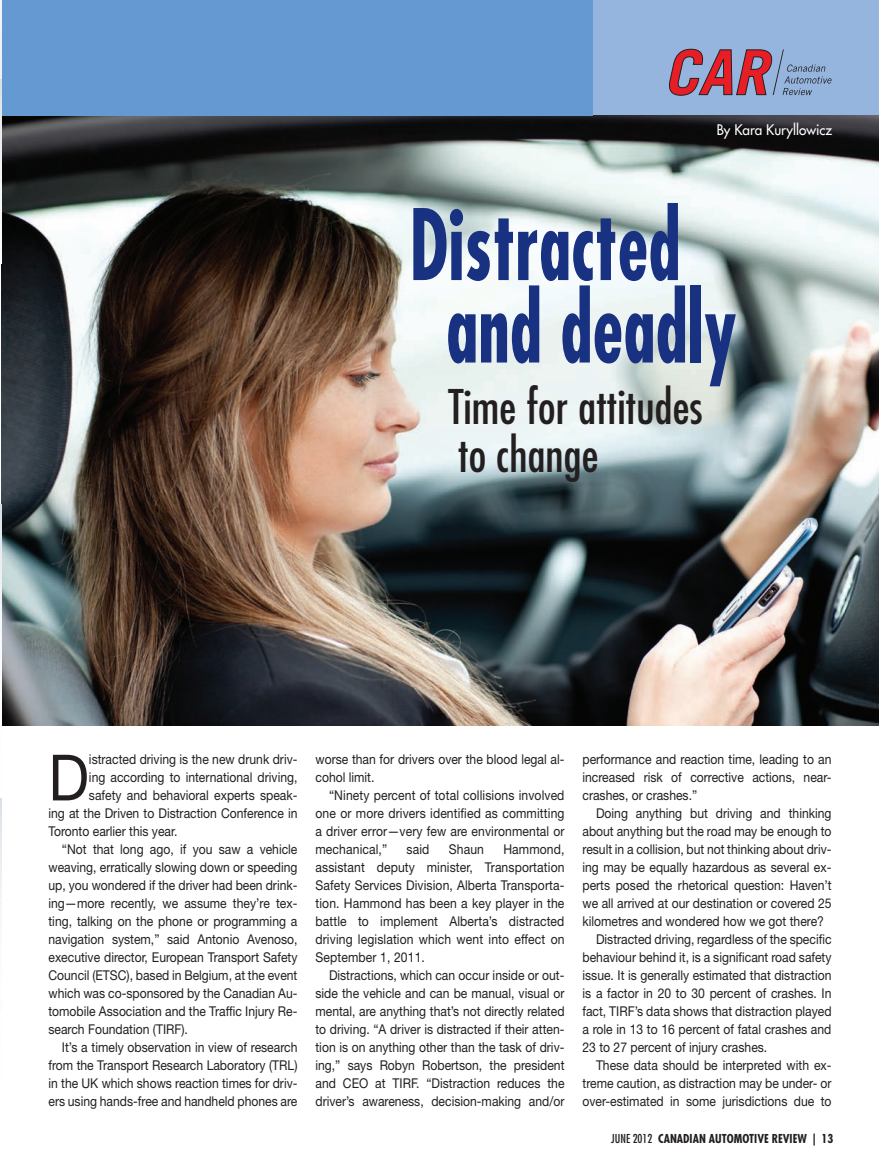
<style>
.page{position:relative;width:879px;height:1176px;background:#fff}
.page>*{position:absolute;margin:0;border:0;box-sizing:border-box;transform-origin:0 0}
.t1{font:700 condensed 95.55px/82.5px "Futura";letter-spacing:.005em;color:#183181;text-align:center;scale:.77 1}
.t2{font:63.9px "Helvetica Neue LT Std";color:#231f20;scale:.9 1}
.t3{font:condensed 46.5px/48px "Futura";letter-spacing:.005em;color:#231f20}
.t4{font:14.25px "Futura";color:#fff;scale:.95 1}
.t5{font:13.5px/18px "Helvetica Neue LT Std";color:#231f20;text-align:justify;scale:.9 1}
.t6{font:700 condensed 12px "Futura";color:#231f20}
.s1{font-weight:400}
</style>
<div class="page">
<div style="left:591px;top:0;width:288px;height:116px;background:#95b5de"></div>
<svg style="left:669px;top:48px;width:163px;height:48px"></svg>
<img style="left:1px;top:116px;width:878px;height:609px">
<div style="left:0;top:0;width:593px;height:116px;background:#6599d1"></div>
<img style="left:0;top:505px;width:1px;height:413px">
<img style="left:0;top:2px;width:1px;height:200px">
<p class="t4" style="left:717px;top:121px;width:123px">By Kara Kuryllowicz</p>
<h1 class="t1" style="left:409px;top:204px;width:427px">DISTRACTED<br>AND DEADLY</h1>
<h3 class="t3" style="left:449px;top:383px;width:255px">Time for attitudes to change</h3>
<h2 class="t2" style="left:48px;top:740px;width:46px">D</h2>
<p class="t5" style="left:89px;top:750px;width:233px">istracted driving is the new drunk driv-</p>
<p class="t5" style="left:89px;top:768px;width:233px">ing according to international driving,</p>
<p class="t5" style="left:89px;top:786px;width:233px">safety and behavioral experts speak-</p>
<p class="t5" style="left:48px;top:804px;width:278px">ing at the Driven to Distraction Conference in</p>
<p class="t5" style="left:48px;top:822px;width:145px">Toronto earlier this year.</p>
<p class="t5" style="left:62px;top:840px;width:263px">“Not that long ago, if you saw a vehicle</p>
<p class="t5" style="left:48px;top:858px;width:278px">weaving, erratically slowing down or speeding</p>
<p class="t5" style="left:48px;top:876px;width:278px">up, you wondered if the driver had been drink-</p>
<p class="t5" style="left:48px;top:894px;width:278px">ing—more recently, we assume they’re tex-</p>
<p class="t5" style="left:48px;top:912px;width:278px">ting, talking on the phone or programming a</p>
<p class="t5" style="left:48px;top:930px;width:278px">navigation system,” said Antonio Avenoso,</p>
<p class="t5" style="left:48px;top:948px;width:278px">executive director, European Transport Safety</p>
<p class="t5" style="left:48px;top:966px;width:278px">Council (ETSC), based in Belgium, at the event</p>
<p class="t5" style="left:48px;top:984px;width:278px">which was co-sponsored by the Canadian Au-</p>
<p class="t5" style="left:48px;top:1002px;width:278px">tomobile Association and the Traffic Injury Re-</p>
<p class="t5" style="left:48px;top:1020px;width:157px">search Foundation (TIRF).</p>
<p class="t5" style="left:62px;top:1038px;width:263px">It’s a timely observation in view of research</p>
<p class="t5" style="left:48px;top:1056px;width:278px">from the Transport Research Laboratory (TRL)</p>
<p class="t5" style="left:48px;top:1074px;width:278px">in the UK which shows reaction times for driv-</p>
<p class="t5" style="left:48px;top:1092px;width:278px">ers using hands-free and handheld phones are</p>
<p class="t5" style="left:315px;top:750px;width:278px">worse than for drivers over the blood legal al&shy;cohol limit.</p>
<p class="t5" style="left:315px;top:786px;width:278px;text-indent:13px">“Ninety percent of total collisions involved one or more drivers identified as committing a driver error—very few are environmental or mechanical,”</p>
<p class="t5" style="left:407px;top:840px;width:27px">said</p>
<p class="t5" style="left:449px;top:840px;width:41px">Shaun</p>
<p class="t5" style="left:315px;top:840px;width:278px;text-indent:188px">Hammond, assistant deputy minister, Transportation Safety Services Division, Alberta Transporta&shy;tion. Hammond has been a key player in the battle to implement Alberta’s distracted driving legislation which went into effect on September 1, 2011.</p>
<p class="t5" style="left:315px;top:966px;width:278px;text-indent:13px">Distractions, which can occur inside or out&shy;side the vehicle and can be manual, visual or mental, are anything that’s not directly related to driving. “A driver is distracted if their atten&shy;tion is on anything other than the task of driv&shy;ing,” says Robyn Robertson, the president and CEO at TIRF. “Distraction reduces the driver’s awareness, decision-making and/or</p>
<p class="t5" style="left:582px;top:750px;width:278px">performance and reaction time, leading to an increased risk of corrective actions, near&shy;crashes, or crashes.”</p>
<p class="t5" style="left:596px;top:804px;width:263px">Doing anything but driving and thinking</p>
<p class="t5" style="left:582px;top:822px;width:278px">about anything but the road may be enough to</p>
<p class="t5" style="left:582px;top:840px;width:278px">result in a collision, but not thinking about driv-</p>
<p class="t5" style="left:582px;top:858px;width:278px">ing may be equally hazardous as several ex-</p>
<p class="t5" style="left:582px;top:876px;width:278px">perts posed the rhetorical question: Haven’t</p>
<p class="t5" style="left:582px;top:894px;width:278px">we all arrived at our destination or covered 25</p>
<p class="t5" style="left:582px;top:912px;width:270px">kilometres and wondered how we got there?</p>
<p class="t5" style="left:596px;top:930px;width:263px">Distracted driving, regardless of the specific</p>
<p class="t5" style="left:582px;top:948px;width:278px">behaviour behind it, is a significant road safety</p>
<p class="t5" style="left:582px;top:966px;width:278px">issue. It is generally estimated that distraction</p>
<p class="t5" style="left:582px;top:984px;width:278px">is a factor in 20 to 30 percent of crashes. In</p>
<p class="t5" style="left:582px;top:1002px;width:278px">fact, TIRF’s data shows that distraction played</p>
<p class="t5" style="left:582px;top:1020px;width:278px">a role in 13 to 16 percent of fatal crashes and</p>
<p class="t5" style="left:582px;top:1038px;width:207px">23 to 27 percent of injury crashes.</p>
<p class="t5" style="left:596px;top:1056px;width:263px">These data should be interpreted with ex-</p>
<p class="t5" style="left:582px;top:1074px;width:278px">treme caution, as distraction may be under- or</p>
<p class="t5" style="left:582px;top:1092px;width:278px">over-estimated in some jurisdictions due to</p>
<p class="t6" style="left:611px;top:1131px;width:224px"><span class="s1">JUNE 2012</span> CANADIAN AUTOMOTIVE REVIEW | 13</p>
</div>
